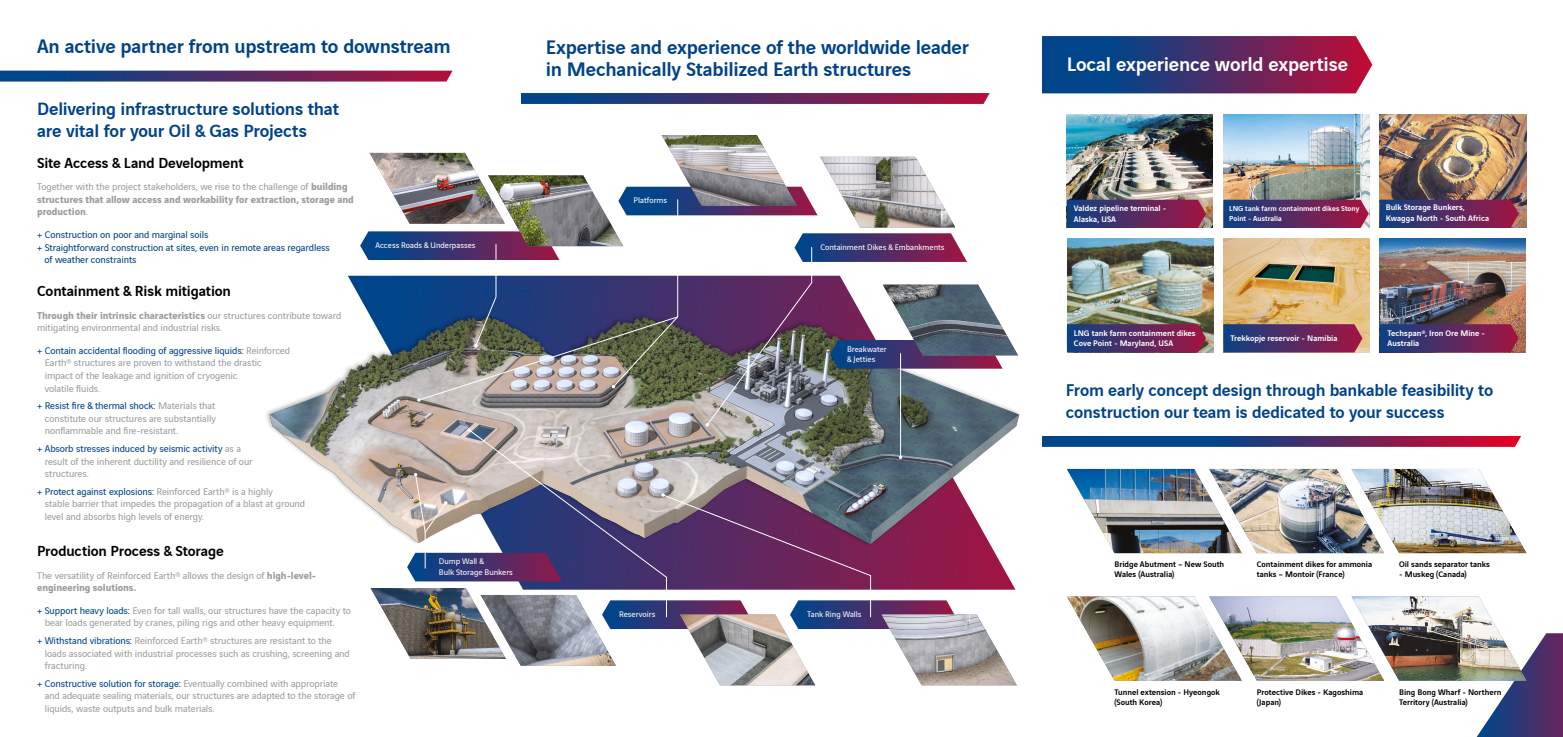
<style>
.page{position:relative;width:1563px;height:737px;background:#fff}
.page>*{position:absolute;margin:0;border:0;box-sizing:border-box;transform-origin:0 0}
.t1{font:500 21.18px/22.1px "Vinci Sans";letter-spacing:-.01em;color:#004289}
.t2{font:500 21.18px "Vinci Sans";letter-spacing:-.01em;color:#fff}
.t3{font:500 19.25px/22.1px "Vinci Sans";letter-spacing:-.01em;color:#004289}
.t4{font:500 18.38px/22.1px "Vinci Sans";letter-spacing:-.01em;color:#004289}
.t5{font:500 15.75px "Vinci Sans";letter-spacing:-.01em;color:#000}
.t6{font:10.5px/12.6px "Vinci Sans";letter-spacing:-.01em;color:#9d9d9c}
.t7{font:700 10.5px/12.6px "Vinci Sans";letter-spacing:-.005em;color:#9d9d9c}
.t8{font:10.5px "Vinci Sans";letter-spacing:-.01em;color:#004289}
.t9{font:500 8.75px/10.5px "Vinci Sans";color:#000}
.t10{font:500 8.75px/10.5px "Vinci Sans";color:#fff}
.t11{font:8.75px/10.5px "Vinci Sans";color:#fff}
.t12{font:500 7.88px/9.5px "Vinci Sans";letter-spacing:.005em;color:#fff}
.s1{font-weight:400}
.s2{font-weight:700}
.s3{color:#004289}
</style>
<div class="page">
<svg style="left:1042px;top:36px;width:330px;height:57px;background:#4e336c"></svg>
<img style="left:1223px;top:114px;width:146px;height:114px">
<svg style="left:1223px;top:200px;width:145px;height:28px;background:#5c2e65"></svg>
<img style="left:1379px;top:239px;width:146px;height:113px">
<svg style="left:1379px;top:324px;width:139px;height:28px;background:#572c63"></svg>
<img style="left:1067px;top:114px;width:145px;height:114px">
<svg style="left:1067px;top:200px;width:139px;height:28px;background:#572e64"></svg>
<img style="left:1067px;top:239px;width:146px;height:113px">
<svg style="left:1067px;top:324px;width:139px;height:28px;background:#562d63"></svg>
<img style="left:1223px;top:239px;width:146px;height:113px">
<svg style="left:1223px;top:324px;width:139px;height:28px;background:#5a3065"></svg>
<svg style="left:1042px;top:436px;width:479px;height:11px;background:#4c316b"></svg>
<svg style="left:521px;top:93px;width:468px;height:11px;background:#542e66"></svg>
<img style="left:1067px;top:596px;width:496px;height:141px">
<img style="left:1351px;top:596px;width:175px;height:84px">
<img style="left:1067px;top:469px;width:284px;height:84px">
<img style="left:1351px;top:469px;width:175px;height:84px">
<svg style="left:0;top:71px;width:453px;height:11px;background:#57366d"></svg>
<img style="left:266px;top:362px;width:754px;height:139px">
<img style="left:1379px;top:114px;width:147px;height:114px">
<svg style="left:1379px;top:200px;width:139px;height:28px;background:#562c63"></svg>
<img style="left:360px;top:135px;width:658px;height:550px">
<h1 class="t1" style="left:37px;top:33px;width:415px">An active partner from upstream to downstream</h1>
<h2 class="t3" style="left:37px;top:95px;width:303px">Delivering infrastructure solutions that are vital for your Oil &amp; Gas Projects</h2>
<h1 class="t1" style="left:546px;top:34px;width:425px">Expertise and experience of the worldwide leader in Mechanically Stabilized Earth structures</h1>
<h3 class="t5" style="left:37px;top:150px;width:208px">Site Access &amp; Land Development</h3>
<p class="t7" style="left:37px;top:179px;width:318px"><span class="s1">Together with the project stakeholders, we rise to the challenge of</span> building structures that allow access and workability for extraction, storage and production<span class="s1">.</span></p>
<p class="t8" style="left:37px;top:227px;width:173px">+ Construction on poor and marginal soils</p>
<p class="t8" style="left:37px;top:239px;width:294px">+ Straightforward construction at sites, even in remote areas regardless</p>
<p class="t8" style="left:45px;top:252px;width:94px">of weather constraints</p>
<h3 class="t5" style="left:37px;top:279px;width:195px">Containment &amp; Risk mitigation</h3>
<p class="t6" style="left:37px;top:308px;width:306px"><span class="s2">Through their intrinsic characteristics</span> our structures contribute toward mitigating environmental and industrial risks.</p>
<p class="t6" style="left:45px;top:343px;width:247px;text-indent:-8px"><span class="s3">+ Contain accidental flooding of aggressive liquids:</span> Reinforced Earth® structures are proven to withstand the drastic impact of the leakage and ignition of cryogenic<br>volatile fluids.</p>
<p class="t6" style="left:45px;top:398px;width:173px;text-align:justify;text-indent:-8px"><span class="s3">+ Resist fire &amp; thermal shock:</span> Materials that constitute our structures are substantially nonflammable and fire-resistant.</p>
<p class="t6" style="left:45px;top:441px;width:209px;text-indent:-8px"><span class="s3">+ Absorb stresses induced by seismic activity</span> as a result of the inherent ductility and resilience of our structures.</p>
<p class="t6" style="left:45px;top:484px;width:262px;text-indent:-8px"><span class="s3">+ Protect against explosions:</span> Reinforced Earth® is a highly<br>stable barrier that impedes the propagation of a blast at ground level and absorbs high levels of energy.</p>
<h3 class="t5" style="left:37px;top:539px;width:188px">Production Process &amp; Storage</h3>
<p class="t6" style="left:37px;top:568px;width:281px">The versatility of Reinforced Earth® allows the design of <span class="s2">high-level&shy;engineering solutions.</span></p>
<p class="t6" style="left:45px;top:603px;width:308px;text-indent:-8px"><span class="s3">+ Support heavy loads:</span> Even for tall walls, our structures have the capacity to bear loads generated by cranes, piling rigs and other heavy equipment.</p>
<p class="t6" style="left:45px;top:633px;width:307px;text-indent:-8px"><span class="s3">+ Withstand vibrations:</span> Reinforced Earth® structures are resistant to the loads associated with industrial processes such as crushing, screening and fracturing.</p>
<p class="t6" style="left:45px;top:676px;width:312px;text-indent:-8px"><span class="s3">+ Constructive solution for storage:</span> Eventually combined with appropriate and adequate sealing materials, our structures are adapted to the storage of liquids, waste outputs and bulk materials.</p>
<p class="t11" style="left:633px;top:194px;width:35px">Platforms</p>
<p class="t11" style="left:375px;top:239px;width:101px">Access Roads &amp; Underpasses</p>
<p class="t11" style="left:820px;top:241px;width:126px">Containment Dikes &amp; Embankments</p>
<p class="t11" style="left:439px;top:555px;width:75px">Dump Wall &amp;<br>Bulk Storage Bunkers</p>
<p class="t11" style="left:847px;top:343px;width:41px">Breakwater &amp; Jetties</p>
<p class="t11" style="left:619px;top:608px;width:38px">Reservoirs</p>
<p class="t11" style="left:807px;top:608px;width:56px">Tank Ring Walls</p>
<h1 class="t2" style="left:1067px;top:48px;width:283px">Local experience world expertise</h1>
<p class="t10" style="left:1074px;top:202px;width:94px">Valdez pipeline terminal -<br>Alaska, USA</p>
<p class="t12" style="left:1229px;top:203px;width:132px">LNG tank farm containment dikes Stony<br>Point - Australia</p>
<p class="t10" style="left:1385px;top:201px;width:105px">Bulk Storage Bunkers,<br>Kwagga North - South Africa</p>
<p class="t10" style="left:1074px;top:327px;width:123px">LNG tank farm containment dikes<br>Cove Point - Maryland, USA</p>
<p class="t10" style="left:1230px;top:332px;width:109px">Trekkopje reservoir - Namibia</p>
<p class="t10" style="left:1387px;top:327px;width:99px">Techspan®, Iron Ore Mine -<br>Australia</p>
<h3 class="t4" style="left:1066px;top:377px;width:429px">From early concept design through bankable feasibility to construction our team is dedicated to your success</h3>
<p class="t9" style="left:1114px;top:558px;width:111px">Bridge Abutment – New South<br>Wales (Australia)</p>
<p class="t9" style="left:1256px;top:558px;width:117px">Containment dikes for ammonia tanks – Montoir (France)</p>
<p class="t9" style="left:1399px;top:558px;width:92px">Oil sands separator tanks</p>
<p class="t9" style="left:1399px;top:568px;width:69px">- Muskeg (Canada)</p>
<p class="t9" style="left:1114px;top:685px;width:107px">Tunnel extension - Hyeongok (South Korea)</p>
<p class="t9" style="left:1256px;top:685px;width:108px">Protective Dikes - Kagoshima (Japan)</p>
<p class="t9" style="left:1399px;top:685px;width:104px">Bing Bong Wharf - Northern<br>Territory (Australia)</p>
</div>
